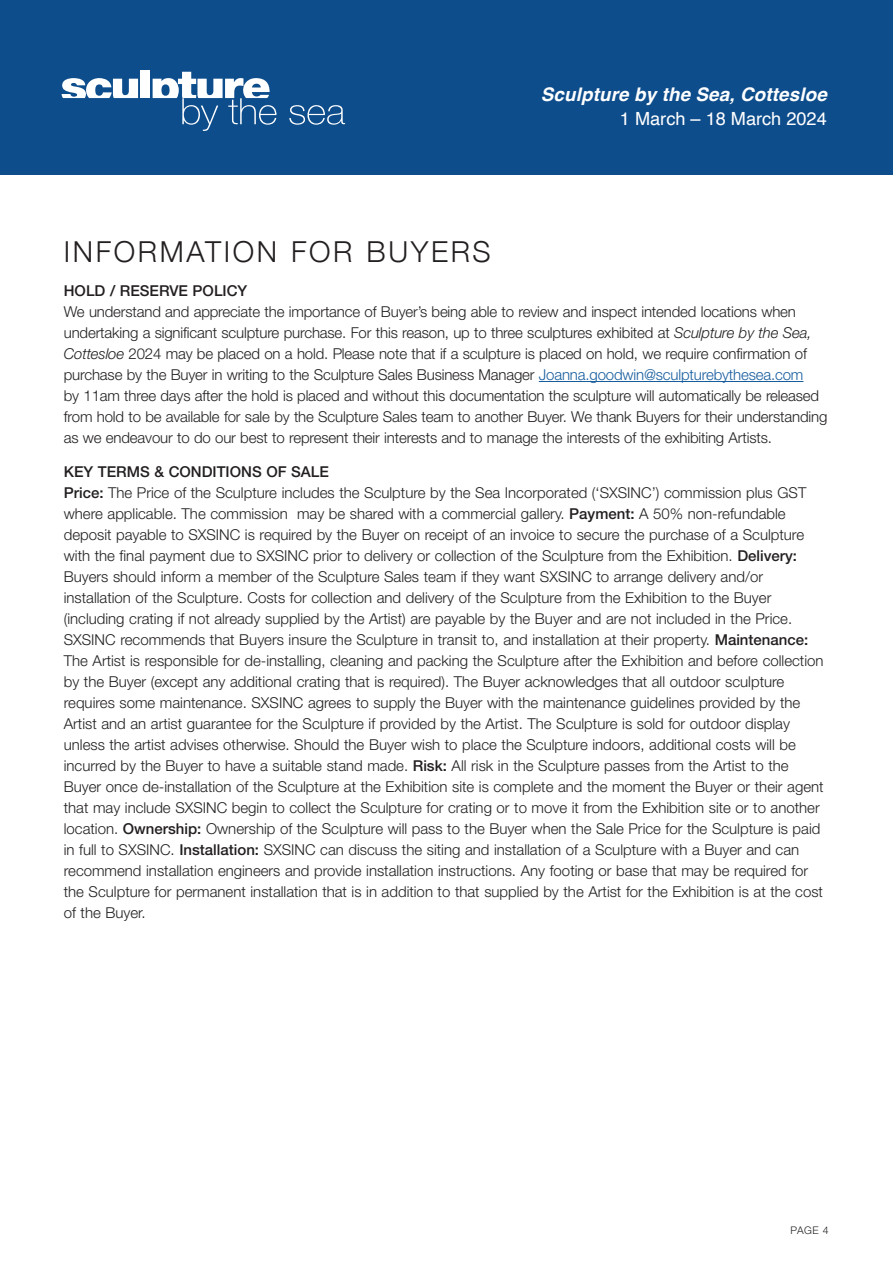
<style>
.page{position:relative;width:893px;height:1263px;background:#fff}
.page>*{position:absolute;margin:0;border:0;box-sizing:border-box;transform-origin:0 0}
.body{font:300 28.8px "Helvetica Neue";letter-spacing:.09em;color:#231f20}
.t1{font:italic 700 18.75px "Helvetica";letter-spacing:.01em;color:#fff}
.t2{font:18.15px "Helvetica";color:#fff}
.body-2{font:300 15px/21px "Helvetica Neue LT Std";color:#231f20}
.body-3{font:500 15px "Helvetica Neue LT Std";color:#231f20}
.t3{font:300 10.5px "Helvetica Neue LT Std";color:#231f20}
.s1{font-style:italic}
.s2{color:#175d9e}
.s3{font-weight:500}
</style>
<div class="page">
<hr style="left:539px;top:381px;width:264px;height:1px;background:#175d9e">
<div style="left:0;top:0;width:893px;height:174px;background:#0e4d8c"></div>
<svg style="left:289px;top:105px;width:56px;height:20px"></svg>
<svg style="left:62px;top:78px;width:76px;height:20px"></svg>
<div style="left:141px;top:70px;width:9px;height:28px;background:#fff"></div>
<svg style="left:153px;top:72px;width:124px;height:59px"></svg>
<p class="t1" style="left:541px;top:83px;width:287px">Sculpture by the Sea, Cottesloe</p>
<p class="t2" style="left:620px;top:105px;width:208px">1 March – 18 March 2024</p>
<p class="body" style="left:64px;top:234px;width:429px">INFORMATION FOR BUYERS</p>
<p class="body-3" style="left:64px;top:282px;width:185px">HOLD / RESERVE POLICY</p>
<p class="body-2" style="left:64px;top:301px;width:765px">We understand and appreciate the importance of Buyer’s being able to review and inspect intended locations when undertaking a significant sculpture purchase. For this reason, up to three sculptures exhibited at <span class="s1">Sculpture by the Sea, Cottesloe</span> 2024 may be placed on a hold. Please note that if a sculpture is placed on hold, we require confirmation of purchase by the Buyer in writing to the Sculpture Sales Business Manager <span class="s2">Joanna.goodwin@sculpturebythesea.com<br></span>by 11am three days after the hold is placed and without this documentation the sculpture will automatically be released from hold to be available for sale by the Sculpture Sales team to another Buyer. We thank Buyers for their understanding as we endeavour to do our best to represent their interests and to manage the interests of the exhibiting Artists.</p>
<p class="body-3" style="left:64px;top:462px;width:267px">KEY TERMS &amp; CONDITIONS OF SALE</p>
<p class="body-2" style="left:64px;top:482px;width:761px"><span class="s3">Price:</span> The Price of the Sculpture includes the Sculpture by the Sea Incorporated (‘SXSINC’) commission plus GST where applicable. The commission may be shared with a commercial gallery. <span class="s3">Payment:</span> A 50% non-refundable deposit payable to SXSINC is required by the Buyer on receipt of an invoice to secure the purchase of a Sculpture with the final payment due to SXSINC prior to delivery or collection of the Sculpture from the Exhibition. <span class="s3">Delivery:<br></span>Buyers should inform a member of the Sculpture Sales team if they want SXSINC to arrange delivery and/or installation of the Sculpture. Costs for collection and delivery of the Sculpture from the Exhibition to the Buyer (including crating if not already supplied by the Artist) are payable by the Buyer and are not included in the Price.<br>SXSINC recommends that Buyers insure the Sculpture in transit to, and installation at their property. <span class="s3">Maintenance:<br></span>The Artist is responsible for de-installing, cleaning and packing the Sculpture after the Exhibition and before collection by the Buyer (except any additional crating that is required). The Buyer acknowledges that all outdoor sculpture requires some maintenance. SXSINC agrees to supply the Buyer with the maintenance guidelines provided by the Artist and an artist guarantee for the Sculpture if provided by the Artist. The Sculpture is sold for outdoor display unless the artist advises otherwise. Should the Buyer wish to place the Sculpture indoors, additional costs will be incurred by the Buyer to have a suitable stand made. <span class="s3">Risk:</span> All risk in the Sculpture passes from the Artist to the Buyer once de-installation of the Sculpture at the Exhibition site is complete and the moment the Buyer or their agent that may include SXSINC begin to collect the Sculpture for crating or to move it from the Exhibition site or to another location. <span class="s3">Ownership:</span> Ownership of the Sculpture will pass to the Buyer when the Sale Price for the Sculpture is paid in full to SXSINC. <span class="s3">Installation:</span> SXSINC can discuss the siting and installation of a Sculpture with a Buyer and can recommend installation engineers and provide installation instructions. Any footing or base that may be required for the Sculpture for permanent installation that is in addition to that supplied by the Artist for the Exhibition is at the cost of the Buyer.</p>
<p class="t3" style="left:791px;top:1223px;width:40px">PAGE 4</p>
</div>
